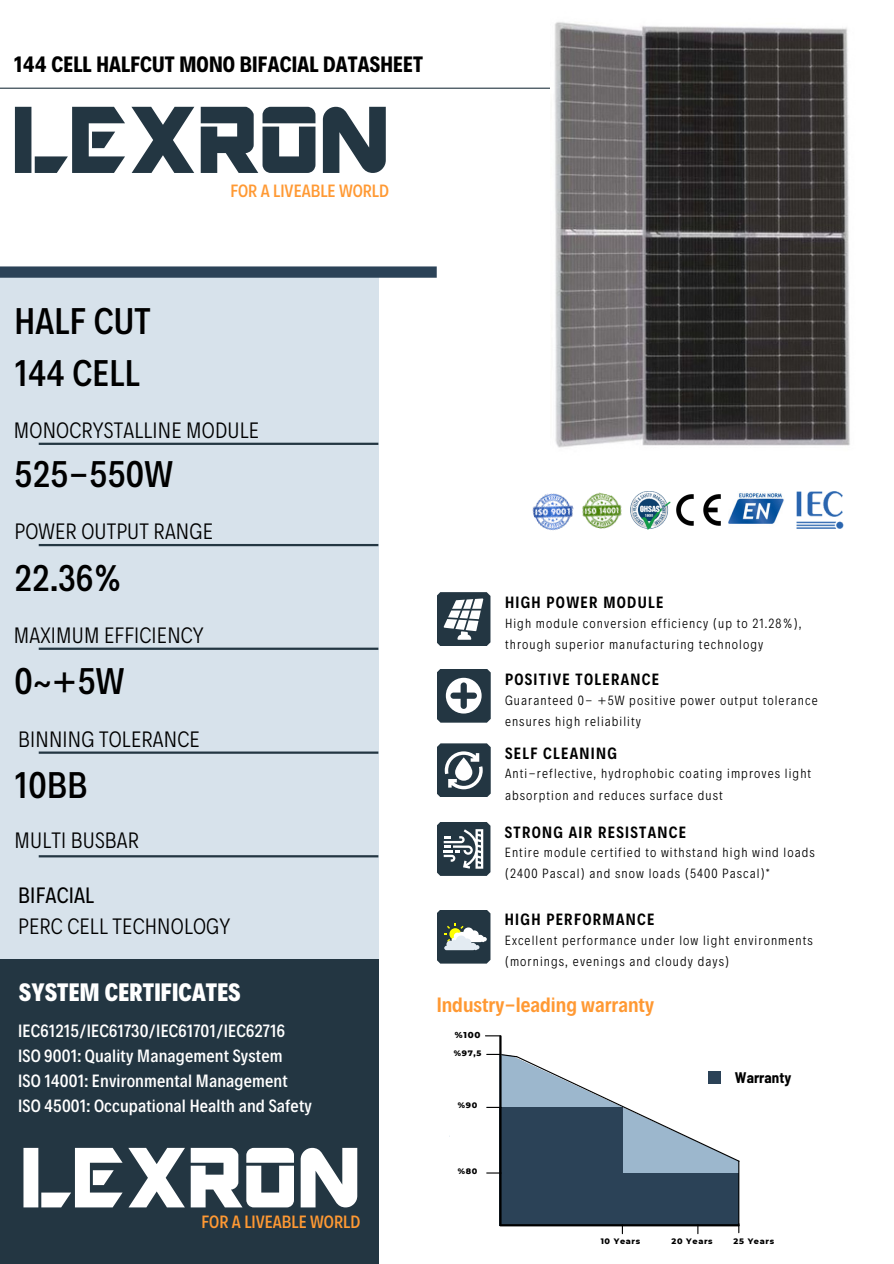
<style>
.page{position:relative;width:894px;height:1264px;background:#fff}
.page>*{position:absolute;margin:0;border:0;box-sizing:border-box;transform-origin:0 0}
.t1{font:105px "ARDESTINE";letter-spacing:.01em;color:#233642}
.t2{font:94.5px "ARDESTINE";letter-spacing:.01em;color:#fff}
.t3{font:500 37.5px/51.8px "Decalotype";letter-spacing:.01em;color:#000}
.t4{font:800 25.5px "Decalotype";letter-spacing:.01em;color:#fff}
.t5{font:300 22.5px/31.5px "Decalotype";letter-spacing:.01em;color:#000}
.t6{font:700 22.5px "Decalotype";letter-spacing:.01em;color:#000}
.t7{font:600 21px "Decalotype";color:#f93}
.t8{font:500 18px "Decalotype";letter-spacing:.01em;color:#fff}
.t9{font:500 18px "Decalotype";color:#f93}
.t10{font:600 16.5px "Decalotype";letter-spacing:.08em;color:#000}
.t11{font:700 semi-condensed 15px "Barlow";color:#000}
.t12{font:300 13.5px "Decalotype";letter-spacing:.08em;color:#000}
.t13{font:800 8.7px "Montserrat";color:#000}
.t14{font:800 8.1px "Montserrat";letter-spacing:.08em;color:#000}
.s1{font-weight:400}
</style>
<div class="page">
<hr style="left:0;top:88px;width:550px;height:1px;background:#233642">
<div style="left:0;top:270px;width:378px;height:874px;background:#d7e2eb"></div>
<div style="left:0;top:266px;width:436px;height:12px;background:#2b4257"></div>
<hr style="left:39px;top:442px;width:339px;height:3px;background:#233642">
<hr style="left:39px;top:544px;width:339px;height:2px;background:#233642">
<hr style="left:39px;top:647px;width:339px;height:3px;background:#233642">
<hr style="left:39px;top:751px;width:339px;height:2px;background:#233642">
<hr style="left:39px;top:855px;width:339px;height:2px;background:#233642">
<div style="left:0;top:958px;width:378px;height:305px;background:#233642"></div>
<svg style="left:437px;top:910px;width:53px;height:53px;background:#566567"></svg>
<svg style="left:437px;top:822px;width:53px;height:53px"></svg>
<svg style="left:437px;top:592px;width:53px;height:54px"></svg>
<svg style="left:437px;top:669px;width:53px;height:53px"></svg>
<svg style="left:437px;top:743px;width:53px;height:54px"></svg>
<svg style="left:449px;top:1136px;width:289px;height:37px"></svg>
<div style="left:498px;top:1107px;width:124px;height:124px;background:#2b4257"></div>
<div style="left:450px;top:1032px;width:48px;height:173px;background:#fff"></div>
<div style="left:615px;top:1173px;width:124px;height:72px;background:#2b4257"></div>
<div style="left:436px;top:1226px;width:386px;height:37px;background:#fff"></div>
<hr style="left:499px;top:1036px;width:2px;height:188px;background:#000">
<hr style="left:500px;top:1224px;width:238px;height:2px;background:#000">
<svg style="left:486px;top:1172px;width:14px;height:1px"></svg>
<hr style="left:738px;top:1161px;width:1px;height:64px;background:#000">
<svg style="left:485px;top:1035px;width:255px;height:127px"></svg>
<div style="left:707px;top:1071px;width:13px;height:12px;background:#2b4257"></div>
<img style="left:630px;top:491px;width:41px;height:39px">
<img style="left:582px;top:492px;width:40px;height:37px">
<img style="left:676px;top:494px;width:45px;height:32px">
<img style="left:728px;top:493px;width:53px;height:31px">
<img style="left:781px;top:491px;width:63px;height:38px">
<img style="left:532px;top:493px;width:42px;height:38px">
<img style="left:554px;top:22px;width:296px;height:426px">
<p class="t6" style="left:14px;top:49px;width:410px">144 CELL HALFCUT MONO BIFACIAL DATASHEET</p>
<h6 class="t1" style="left:12px;top:80px;width:379px">LEXRON</h6>
<h2 class="t9" style="left:230px;top:179px;width:160px">FOR A LIVEABLE WORLD</h2>
<h6 class="t3" style="left:15px;top:292px;width:138px">HALF CUT<br>144 CELL</h6>
<h6 class="t5" style="left:14px;top:413px;width:247px">MONOCRYSTALLINE MODULE</h6>
<h6 class="t3" style="left:15px;top:445px;width:160px">525-550W</h6>
<p class="t5" style="left:15px;top:514px;width:200px">POWER OUTPUT RANGE</p>
<h2 class="t3" style="left:15px;top:549px;width:109px">22.36%</h2>
<h6 class="t5" style="left:14px;top:618px;width:191px">MAXIMUM EFFICIENCY</h6>
<p class="t3" style="left:15px;top:653px;width:111px">0~+5W</p>
<p class="t5" style="left:18px;top:722px;width:183px">BINNING TOLERANCE</p>
<p class="t3" style="left:15px;top:757px;width:74px">10BB</p>
<p class="t5" style="left:15px;top:823px;width:126px">MULTI BUSBAR</p>
<p class="t5" style="left:18px;top:877px;width:214px"><span class="s1">BIFACIAL<br></span>PERC CELL TECHNOLOGY</p>
<p class="t4" style="left:19px;top:975px;width:223px">SYSTEM CERTIFICATES</p>
<p class="t8" style="left:18px;top:1019px;width:268px">IEC61215/IEC61730/IEC61701/IEC62716</p>
<p class="t8" style="left:18px;top:1043px;width:266px">ISO 9001: Quality Management System</p>
<p class="t8" style="left:18px;top:1068px;width:271px">ISO 14001: Environmental Management</p>
<p class="t8" style="left:18px;top:1093px;width:295px">ISO 45001: Occupational Health and Safety</p>
<p class="t2" style="left:21px;top:1123px;width:341px">LEXRON</p>
<p class="t9" style="left:201px;top:1209px;width:160px">FOR A LIVEABLE WORLD</p>
<p class="t10" style="left:505px;top:591px;width:160px">HIGH POWER MODULE</p>
<p class="t12" style="left:505px;top:614px;width:298px">High module conversion efficiency (up to 21.28%),</p>
<p class="t12" style="left:505px;top:635px;width:260px">through superior manufacturing technology</p>
<p class="t10" style="left:505px;top:668px;width:156px">POSITIVE TOLERANCE</p>
<p class="t12" style="left:505px;top:691px;width:314px">Guaranteed 0- +5W positive power output tolerance</p>
<p class="t12" style="left:505px;top:712px;width:137px">ensures high reliability</p>
<p class="t10" style="left:505px;top:742px;width:113px">SELF CLEANING</p>
<p class="t12" style="left:505px;top:764px;width:307px">Anti-reflective, hydrophobic coating improves light</p>
<p class="t12" style="left:505px;top:786px;width:219px">absorption and reduces surface dust</p>
<p class="t10" style="left:504px;top:821px;width:183px">STRONG AIR RESISTANCE</p>
<p class="t12" style="left:504px;top:843px;width:311px">Entire module certified to withstand high wind loads</p>
<p class="t12" style="left:504px;top:864px;width:267px">(2400 Pascal) and snow loads (5400 Pascal)*</p>
<p class="t10" style="left:504px;top:908px;width:151px">HIGH PERFORMANCE</p>
<p class="t12" style="left:504px;top:931px;width:309px">Excellent performance under low light environments</p>
<p class="t12" style="left:504px;top:952px;width:226px">(mornings, evenings and cloudy days)</p>
<h4 class="t7" style="left:436px;top:990px;width:219px">Industry-leading warranty</h4>
<p class="t13" style="left:454px;top:1029px;width:27px">%100</p>
<p class="t14" style="left:454px;top:1047px;width:29px">%97,5</p>
<p class="t14" style="left:458px;top:1100px;width:21px">%90</p>
<p class="t14" style="left:458px;top:1166px;width:21px">%80</p>
<p class="t11" style="left:734px;top:1067px;width:58px">Warranty</p>
<p class="t14" style="left:600px;top:1235px;width:41px">10 Years</p>
<h1 class="t14" style="left:671px;top:1235px;width:43px">20 Years</h1>
<p class="t14" style="left:733px;top:1235px;width:42px">25 Years</p>
</div>
